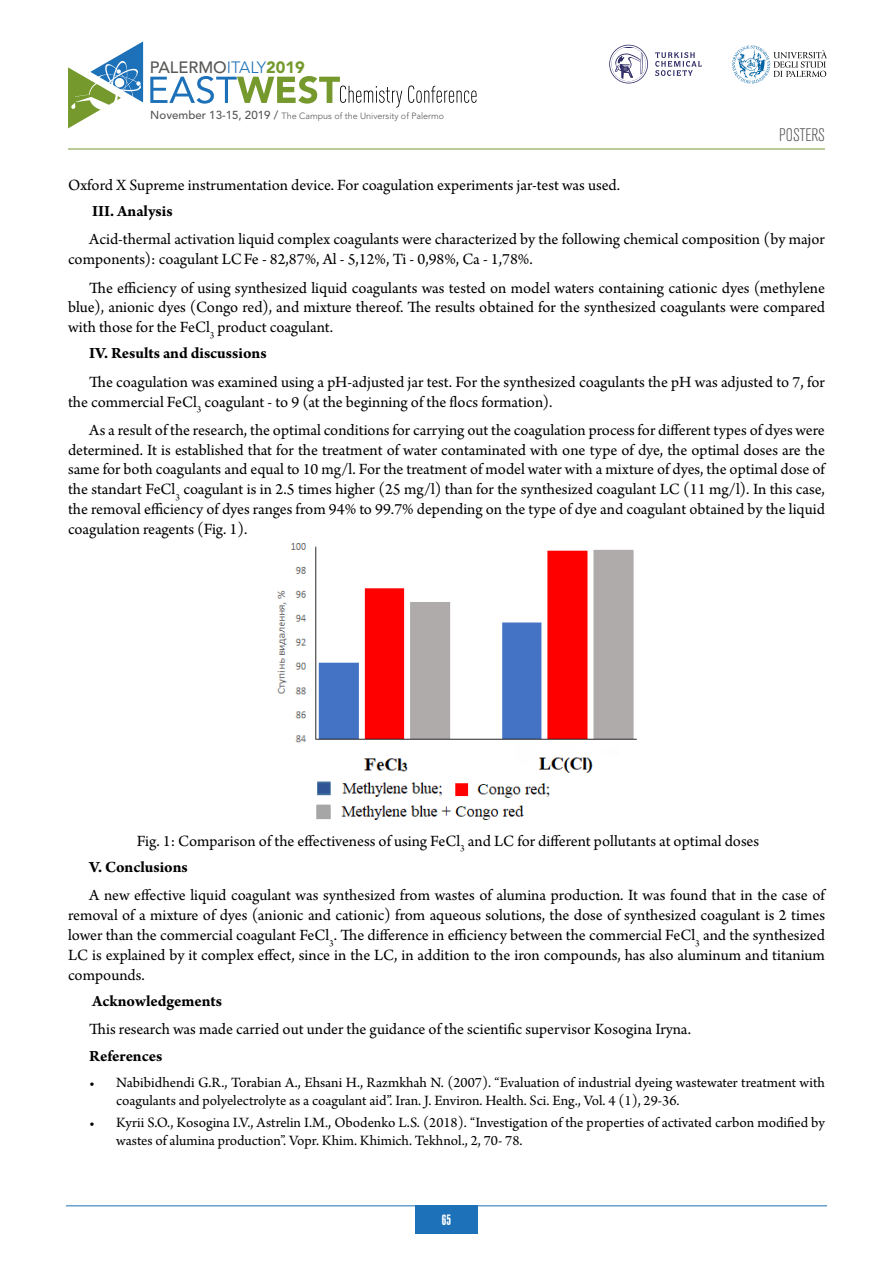
<style>
.page{position:relative;width:893px;height:1263px;background:#fff}
.page>*{position:absolute;margin:0;border:0;box-sizing:border-box;transform-origin:0 0}
.t1{font:18px "Akzidenz Grotesk BE Light Cn Ti";color:#575756}
.t2{font:16.5px/19.8px "Arno Pro";color:#000}
.t3{font:700 16.5px "Arno Pro";letter-spacing:-.005em;color:#000}
.t4{font:500 16.35px "Avenir LT";color:#575756}
.t5{font:15px/18px "Arno Pro";color:#000}
.t6{font:13.65px "Swiss 924 BT Regular B";color:#fff}
.t7{font:300 9px "Avenir LT";color:#575756}
.s1{font-weight:300;color:#1d71b8}
.s2{font-weight:900;color:#75992d}
.s3{font-weight:500;font-size:11.55px}
.s4{font-weight:700}
</style>
<div class="page">
<div style="left:415px;top:1205px;width:63px;height:29px;background:#1d71b8"></div>
<hr style="left:68px;top:149px;width:757px;height:1px;background:#75982d">
<hr style="left:66px;top:1205px;width:761px;height:1px;background:#1d71b8">
<svg style="left:609px;top:45px;width:39px;height:38px"></svg>
<svg style="left:655px;top:52px;width:47px;height:24px"></svg>
<svg style="left:732px;top:45px;width:95px;height:39px"></svg>
<svg style="left:150px;top:76px;width:252px;height:32px"></svg>
<svg style="left:408px;top:86px;width:69px;height:17px"></svg>
<svg style="left:68px;top:41px;width:75px;height:87px"></svg>
<img style="left:277px;top:544px;width:360px;height:275px">
<p class="t4" style="left:150px;top:58px;width:156px">PALERMO<span class="s1">ITALY</span><span class="s2">2019</span></p>
<p class="t7" style="left:150px;top:111px;width:295px"><span class="s3">November 13-15, 2019 /</span> The Campus of the University of Palermo</p>
<p class="t1" style="left:779px;top:125px;width:47px">POSTERS</p>
<p class="t2" style="left:68px;top:176px;width:554px">Oxford X Supreme instrumentation device. For coagulation experiments jar-test was used.</p>
<p class="t3" style="left:92px;top:202px;width:82px">III. Analysis</p>
<p class="t2" style="left:68px;top:230px;width:758px;text-indent:21px">Acid-thermal activation liquid complex coagulants were characterized by the following chemical composition (by major components): coagulant LCFe - 82,87%, Al - 5,12%, Ti - 0,98%, Ca - 1,78%.</p>
<p class="t2" style="left:68px;top:278px;width:758px;text-align:justify;text-indent:21px">The efficiency of using synthesized liquid coagulants was tested on model waters containing cationic dyes (methylene blue), anionic dyes (Congo red), and mixture thereof. The results obtained for the synthesized coagulants were compared with those for the FeCl<sub>3</sub> product coagulant.</p>
<p class="t3" style="left:89px;top:344px;width:179px">IV. Results and discussions</p>
<p class="t2" style="left:68px;top:373px;width:758px;text-indent:21px">The coagulation was examined using a pH-adjusted jar test. For the synthesized coagulants the pH was adjusted to 7, for the commercial FeCl<sub>3</sub> coagulant - to 9 (at the beginning of the flocs formation).</p>
<p class="t2" style="left:68px;top:421px;width:758px;text-align:justify;text-indent:21px">As a result of the research, the optimal conditions for carrying out the coagulation process for different types of dyes were determined. It is established that for the treatment of water contaminated with one type of dye, the optimal doses are the same for both coagulants and equal to 10 mg/l. For the treatment of model water with a mixture of dyes, the optimal dose of the standart FeCl<sub>3</sub> coagulant is in 2.5 times higher (25 mg/l) than for the synthesized coagulant LC (11 mg/l). In this case, the removal efficiency of dyes ranges from 94% to 99.7% depending on the type of dye and coagulant obtained by the liquid coagulation reagents (Fig. 1).</p>
<p class="t2" style="left:89px;top:828px;width:671px;line-height:26.2px;text-indent:48px">Fig. 1: Comparison of the effectiveness of using FeCl<sub>3</sub> and LC for different pollutants at optimal doses<br><span class="s4">V. Conclusions</span></p>
<p class="t2" style="left:68px;top:886px;width:758px;text-align:justify;text-indent:21px">A new effective liquid coagulant was synthesized from wastes of alumina production. It was found that in the case of removal of a mixture of dyes (anionic and cationic) from aqueous solutions, the dose of synthesized coagulant is 2 times lower than the commercial coagulant FeCl<sub>3</sub>. The difference in efficiency between the commercial FeCl<sub>3</sub> and the synthesized LC is explained by it complex effect, since in the LC, in addition to the iron compounds, has also aluminum and titanium compounds.</p>
<p class="t3" style="left:92px;top:991px;width:131px">Acknowledgements</p>
<p class="t2" style="left:89px;top:1020px;width:603px">This research was made carried out under the guidance of the scientific supervisor Kosogina Irуna.</p>
<p class="t3" style="left:89px;top:1046px;width:75px">References</p>
<p class="t5" style="left:116px;top:1074px;width:710px;text-indent:-27px">• Nabibidhendi G.R., Torabian A., Ehsani H., Razmkhah N. (2007). “Evaluation of industrial dyeing wastewater treatment with coagulants and polyelectrolyte as a coagulant aid”. Iran. J. Environ. Health. Sci. Eng., Vol. 4 (1), 29-36.</p>
<p class="t5" style="left:116px;top:1114px;width:710px;text-indent:-27px">• Kyrii S.O., Kosogina I.V., Astrelin I.M., Obodenko L.S. (2018). “Investigation of the properties of activated carbon modified by wastes of alumina production”. Vopr. Khim. Khimich. Tekhnol., 2, 70- 78.</p>
<p class="t6" style="left:442px;top:1211px;width:11px">65</p>
</div>
